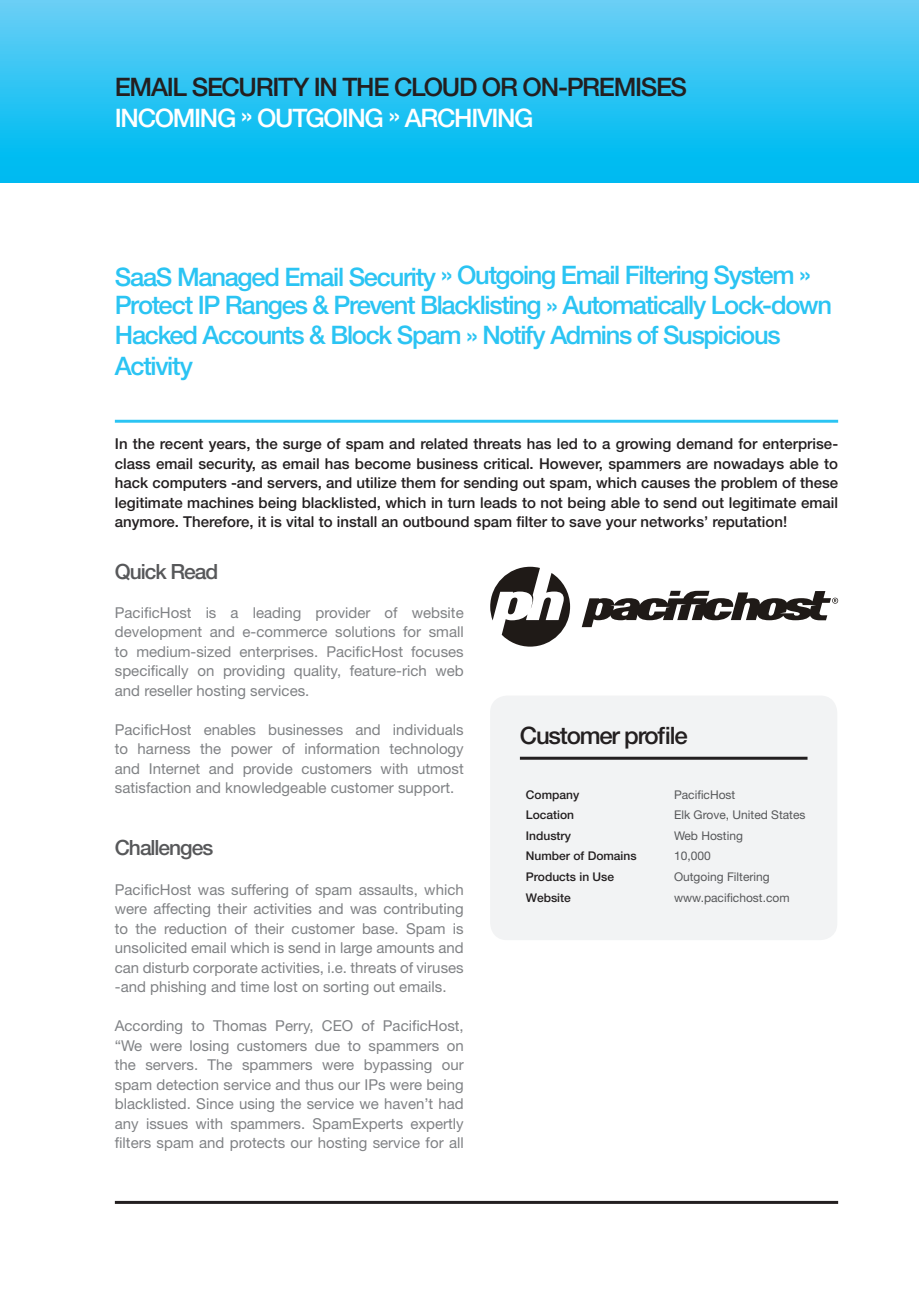
<style>
.page{position:relative;width:919px;height:1289px;background:#fff}
.page>*{position:absolute;margin:0;border:0;box-sizing:border-box;transform-origin:0 0}
.Überschrift_H1__cyan{font:500 25.5px/30.3px "Helvetica Neue LT Pro";letter-spacing:-.05em;color:#2bc4f3}
.t1{font:500 25.5px "Helvetica Neue LT Pro";letter-spacing:-.05em;color:#231f20}
.t2{font:500 25.5px "Helvetica Neue LT Pro";letter-spacing:-.055em;color:#fff}
.Überschrift_Box__unt{font:500 24px "Helvetica Neue LT Pro";letter-spacing:-.05em;color:#231f20}
.Überschrift_H2__dunk{font:500 21px "Helvetica Neue LT Pro";letter-spacing:-.05em;color:#57585a}
.Fliesstext__hellgrau{font:15px/19.5px "Helvetica Neue LT Pro";color:#808285;text-align:justify}
.t3{font:500 15px/19.5px "Helvetica Neue LT Pro";color:#231f20;text-align:justify}
.Überschrift_H2__dunk-2{font:15px/19.5px "Helvetica Neue LT Pro";color:#808285;text-align:justify}
.Hervorhebung__fett{font:12px "Helvetica Neue LT Pro";color:#57585a}
.Fliesstext__hellgrau-2{font:500 12px "Helvetica Neue LT Pro";color:#231f20}
</style>
<div class="page">
<hr style="left:115px;top:1200px;width:723px;height:3px;background:#231f20">
<div style="left:0;top:0;width:906px;height:183px;background:linear-gradient(to bottom,#69cff6,#00b9f1)"></div>
<svg style="left:906px;top:0;width:12px;height:183px;background:#2dc4f3"></svg>
<div style="left:490px;top:695px;width:347px;height:245px;background:#f2f3f4;border-radius:17px"></div>
<hr style="left:520px;top:756px;width:287px;height:3px;background:#231f20">
<hr style="left:115px;top:420px;width:723px;height:3px;background:#2bc4f3">
<svg style="left:581px;top:591px;width:257px;height:36px"></svg>
<svg style="left:490px;top:566px;width:80px;height:80px"></svg>
<p class="t1" style="left:115px;top:71px;width:573px">EMAIL SECURITY IN THE CLOUD OR ON-PREMISES</p>
<p class="t2" style="left:115px;top:102px;width:420px">INCOMING » OUTGOING » ARCHIVING</p>
<p class="Überschrift_H1__cyan" style="left:115px;top:259px;width:718px">SaaS Managed Email Security » Outgoing Email Filtering System » Protect IP Ranges &amp; Prevent Blacklisting » Automatically Lock-down Hacked Accounts &amp; Block Spam » Notify Admins of Suspicious Activity</p>
<p class="t3" style="left:115px;top:434px;width:724px">In the recent years, the surge of spam and related threats has led to a growing demand for enterprise&shy;class email security, as email has become business critical. However, spammers are nowadays able to hack computers -and servers, and utilize them for sending out spam, which causes the problem of these legitimate machines being blacklisted, which in turn leads to not being able to send out legitimate email anymore. Therefore, it is vital to install an outbound spam filter to save your networks’ reputation!</p>
<p class="Überschrift_H2__dunk" style="left:115px;top:558px;width:105px">Quick Read</p>
<p class="Überschrift_H2__dunk-2" style="left:115px;top:602px;width:350px">PacificHost is a leading provider of website development and e-commerce solutions for small to medium-sized enterprises. PacificHost focuses specifically on providing quality, feature-rich web and reseller hosting services.</p>
<p class="Überschrift_H2__dunk-2" style="left:115px;top:719px;width:350px">PacificHost enables businesses and individuals to harness the power of information technology and Internet and provide customers with utmost satisfaction and knowledgeable customer support.</p>
<p class="Überschrift_H2__dunk" style="left:115px;top:835px;width:100px">Challenges</p>
<p class="Fliesstext__hellgrau" style="left:115px;top:879px;width:350px">PacificHost was suffering of spam assaults, which were affecting their activities and was contributing to the reduction of their customer base. Spam is unsolicited email which is send in large amounts and can disturb corporate activities, i.e. threats of viruses -and phishing and time lost on sorting out emails.</p>
<p class="Fliesstext__hellgrau" style="left:115px;top:1015px;width:350px">According to Thomas Perry, CEO of PacificHost, “We were losing customers due to spammers on the servers. The spammers were bypassing our spam detection service and thus our IPs were being blacklisted. Since using the service we haven’t had any issues with spammers. SpamExperts expertly filters spam and protects our hosting service for all</p>
<p class="Überschrift_Box__unt" style="left:520px;top:721px;width:169px">Customer profile</p>
<p class="Fliesstext__hellgrau-2" style="left:526px;top:787px;width:55px">Company</p>
<p class="Hervorhebung__fett" style="left:674px;top:787px;width:63px">PacificHost</p>
<p class="Fliesstext__hellgrau-2" style="left:526px;top:807px;width:50px">Location</p>
<p class="Hervorhebung__fett" style="left:674px;top:807px;width:133px">Elk Grove, United States</p>
<p class="Fliesstext__hellgrau-2" style="left:526px;top:828px;width:47px">Industry</p>
<p class="Hervorhebung__fett" style="left:674px;top:828px;width:70px">Web Hosting</p>
<p class="Fliesstext__hellgrau-2" style="left:526px;top:848px;width:112px">Number of Domains</p>
<p class="Hervorhebung__fett" style="left:674px;top:848px;width:38px">10,000</p>
<p class="Fliesstext__hellgrau-2" style="left:526px;top:869px;width:90px">Products in Use</p>
<p class="Hervorhebung__fett" style="left:674px;top:869px;width:97px">Outgoing Filtering</p>
<p class="Fliesstext__hellgrau-2" style="left:526px;top:890px;width:46px">Website</p>
<p class="Hervorhebung__fett" style="left:674px;top:890px;width:117px">www.pacifichost.com</p>
</div>
